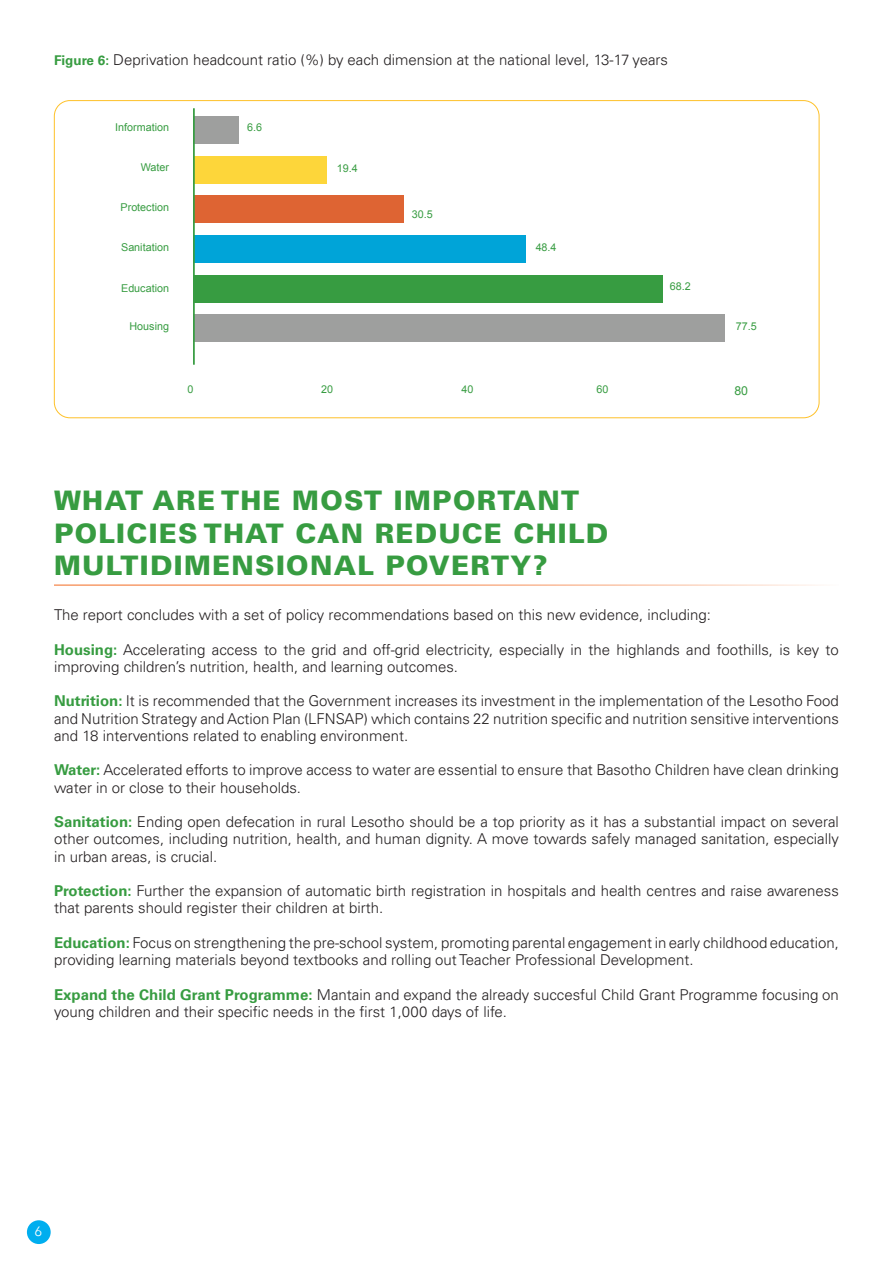
<style>
.page{position:relative;width:893px;height:1263px;background:#fff}
.page>*{position:absolute;margin:0;border:0;box-sizing:border-box;transform-origin:0 0}
._04_Heading_no_TOC{font:900 27px/32.4px "Univers LT Pro 75";letter-spacing:.045em;color:#379c41}
.t1{font:300 15px/17.2px "Univers LT Pro 45";color:#231f20}
.t2{font:13.5px "Avenir Next";color:#fff}
.t3{font:12.3px "Arial";color:#379c41}
.t4{font:10.8px "Arial";color:#379c41}
.s1{font-family:"Univers LT Pro 65";font-weight:700;font-size:13.5px;color:#379c41}
.s2{font-family:"Univers LT Pro 65";font-weight:700;color:#379c41}
</style>
<div class="page">
<div style="left:27px;top:1220px;width:24px;height:24px;background:#00aeef;border-radius:50%"></div>
<div style="left:193px;top:315px;width:532px;height:27px;background:#9e9f9e"></div>
<div style="left:193px;top:275px;width:469px;height:27px;background:#379c41"></div>
<div style="left:193px;top:235px;width:332px;height:28px;background:#00a4d8"></div>
<div style="left:193px;top:195px;width:210px;height:28px;background:#de6433"></div>
<div style="left:193px;top:156px;width:134px;height:27px;background:#fdd63a"></div>
<div style="left:193px;top:116px;width:45px;height:27px;background:#9e9f9e"></div>
<hr style="left:193px;top:108px;width:2px;height:257px;background:#379c41">
<hr style="left:54px;top:585px;width:785px;height:1px;background:#f36a21">
<p class="t1" style="left:54px;top:51px;width:615px"><span class="s1">Figure 6:</span> Deprivation headcount ratio (%) by each dimension at the national level, 13-17 years</p>
<p class="t4" style="left:115px;top:120px;width:55px">Information</p>
<p class="t4" style="left:247px;top:120px;width:16px">6.6</p>
<p class="t4" style="left:141px;top:160px;width:30px">Water</p>
<p class="t4" style="left:121px;top:200px;width:50px">Protection</p>
<p class="t4" style="left:337px;top:162px;width:22px">19.4</p>
<p class="t4" style="left:412px;top:207px;width:22px">30.5</p>
<p class="t4" style="left:121px;top:240px;width:49px">Sanitation</p>
<p class="t4" style="left:536px;top:240px;width:22px">48.4</p>
<p class="t4" style="left:121px;top:282px;width:49px">Education</p>
<p class="t4" style="left:670px;top:279px;width:22px">68.2</p>
<p class="t4" style="left:130px;top:319px;width:41px">Housing</p>
<p class="t4" style="left:736px;top:319px;width:22px">77.5</p>
<p class="t4" style="left:188px;top:382px;width:7px">0</p>
<p class="t4" style="left:321px;top:382px;width:13px">20</p>
<p class="t4" style="left:462px;top:382px;width:13px">40</p>
<p class="t4" style="left:596px;top:382px;width:13px">60</p>
<p class="t3" style="left:734px;top:382px;width:15px">80</p>
<p class="_04_Heading_no_TOC" style="left:54px;top:483px;width:527px">WHAT ARE THE MOST IMPORTANT</p>
<p class="_04_Heading_no_TOC" style="left:54px;top:515px;width:556px">POLICIES THAT CAN REDUCE CHILD<br>MULTIDIMENSIONAL POVERTY?</p>
<p class="t1" style="left:54px;top:606px;width:658px">The report concludes with a set of policy recommendations based on this new evidence, including:</p>
<p class="t1" style="left:54px;top:640px;width:786px"><span class="s2">Housing:</span> Accelerating access to the grid and off-grid electricity, especially in the highlands and foothills, is key to improving children’s nutrition, health, and learning outcomes.</p>
<p class="t1" style="left:54px;top:692px;width:786px;text-align:justify"><span class="s2">Nutrition:</span> It is recommended that the Government increases its investment in the implementation of the Lesotho Food and Nutrition Strategy and Action Plan (LFNSAP) which contains 22 nutrition specific and nutrition sensitive interventions and 18 interventions related to enabling environment.</p>
<p class="t1" style="left:54px;top:761px;width:786px"><span class="s2">Water:</span> Accelerated efforts to improve access to water are essential to ensure that Basotho Children have clean drinking water in or close to their households.</p>
<p class="t1" style="left:54px;top:813px;width:786px;text-align:justify"><span class="s2">Sanitation:</span> Ending open defecation in rural Lesotho should be a top priority as it has a substantial impact on several other outcomes, including nutrition, health, and human dignity. A move towards safely managed sanitation, especially in urban areas, is crucial.</p>
<p class="t1" style="left:54px;top:882px;width:786px"><span class="s2">Protection:</span> Further the expansion of automatic birth registration in hospitals and health centres and raise awareness that parents should register their children at birth.</p>
<p class="t1" style="left:54px;top:933px;width:786px"><span class="s2">Education:</span> Focus on strengthening the pre-school system, promoting parental engagement in early childhood education, providing learning materials beyond textbooks and rolling out Teacher Professional Development.</p>
<p class="t1" style="left:54px;top:985px;width:786px"><span class="s2">Expand the Child Grant Programme:</span> Mantain and expand the already succesful Child Grant Programme focusing on young children and their specific needs in the first 1,000 days of life.</p>
<p class="t2" style="left:35px;top:1220px;width:9px">6</p>
</div>
